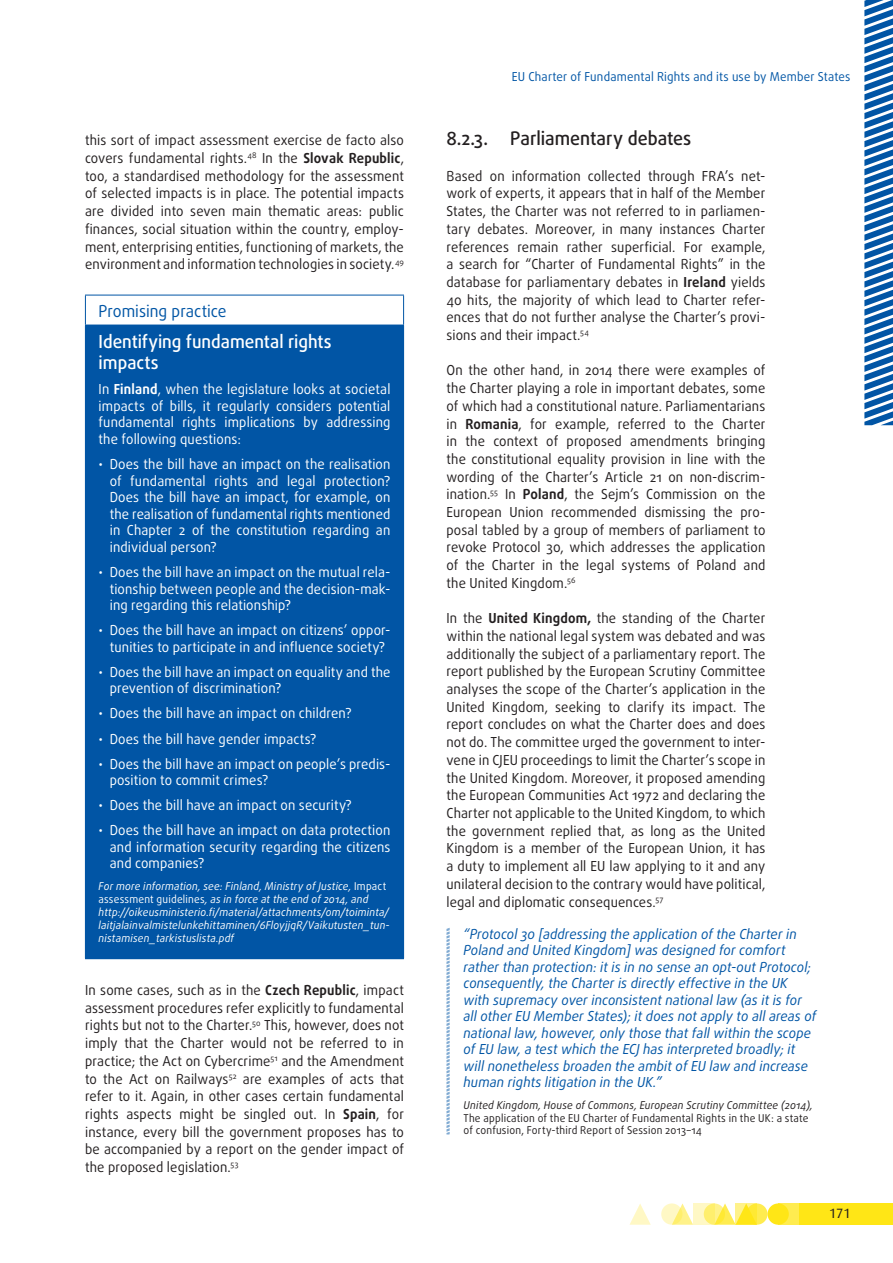
<style>
.page{position:relative;width:893px;height:1263px;background:#fff}
.page>*{position:absolute;margin:0;border:0;box-sizing:border-box;transform-origin:0 0}
.title_1_1_1{font:500 18.75px "Daxline Pro";color:#231f20;scale:.95 1}
.PROMISING_title{font:500 18px/21.6px "Daxline Pro";color:#fff;scale:.95 1}
.PROMISING_super{font:16.5px "Daxline Pro";color:#0155a5;scale:.95 1}
.body{font:13.8px/17.7px "Daxline Pro";letter-spacing:.01em;color:#231f20;text-align:justify;scale:.95 1}
.PROMISING_body{font:13.8px/16.5px "Daxline Pro";letter-spacing:.01em;color:#fff;text-align:justify;scale:.95 1}
.quote_text{font:italic 13.8px/16.5px "Daxline Pro";letter-spacing:.005em;color:#0155a5;scale:.95 1}
.t1{font:13.5px "Dax";color:#231f20}
.t2{font:12.3px "Daxline Pro";letter-spacing:.015em;color:#0155a5;scale:.95 1}
.PROMISING_more_info{font:italic 10.8px/12.9px "Daxline Pro";letter-spacing:.02em;color:#fff;scale:.95 1}
.quote_source{font:10.8px/12.9px "Daxline Pro";letter-spacing:.02em;color:#231f20;scale:.95 1}
.s1{font-weight:700}
.s2{font-style:normal}
.s3{font-style:italic}
</style>
<div class="page">
<div style="left:746px;top:1203px;width:21px;height:22px;background:#ffec50;border-radius:50%"></div>
<div style="left:778px;top:1203px;width:21px;height:22px;background:#ffec50"></div>
<div style="left:799px;top:1203px;width:94px;height:22px;background:#ffe616"></div>
<svg style="left:675px;top:1203px;width:18px;height:22px"></svg>
<svg style="left:629px;top:1204px;width:22px;height:21px"></svg>
<div style="left:767px;top:1203px;width:22px;height:22px;background:#ffe616;border-radius:50%"></div>
<svg style="left:718px;top:1203px;width:18px;height:22px"></svg>
<svg style="left:704px;top:1203px;width:21px;height:22px"></svg>
<svg style="left:661px;top:1203px;width:21px;height:22px"></svg>
<svg style="left:736px;top:1203px;width:21px;height:22px"></svg>
<svg style="left:693px;top:1203px;width:21px;height:22px"></svg>
<svg style="left:864px;top:0;width:29px;height:425px"></svg>
<div style="left:85px;top:325px;width:319px;height:634px;background:#0155a5"></div>
<hr style="left:85px;top:295px;width:1px;height:30px;background:#0155a5">
<hr style="left:403px;top:295px;width:1px;height:30px;background:#0155a5">
<hr style="left:85px;top:295px;width:319px;height:1px;background:#0155a5">
<svg style="left:446px;top:928px;width:4px;height:206px"></svg>
<p class="body" style="left:85px;top:132px;width:337px">this sort of impact assessment exercise de facto also covers fundamental rights.<sup>48</sup> In the <span class="s1">Slovak Republic</span>, too, a standardised methodology for the assessment of selected impacts is in place. The potential impacts are divided into seven main thematic areas: public finances, social situation within the country, employ&shy;ment, enterprising entities, functioning of markets, the environment and information technologies in society.<sup>49</sup></p>
<p class="PROMISING_super" style="left:99px;top:300px;width:136px">Promising practice</p>
<p class="PROMISING_title" style="left:99px;top:330px;width:247px">Identifying fundamental rights impacts</p>
<p class="PROMISING_body" style="left:99px;top:381px;width:309px">In <span class="s1">Finland</span>, when the legislature looks at societal impacts of bills, it regularly considers potential fundamental rights implications by addressing the following questions:</p>
<p class="PROMISING_body" style="left:110px;top:456px;width:297px;text-indent:-11px">• Does the bill have an impact on the realisation of fundamental rights and legal protection?<br>Does the bill have an impact, for example, on the realisation of fundamental rights mentioned in Chapter 2 of the constitution regarding an individual person?</p>
<p class="PROMISING_body" style="left:110px;top:564px;width:297px;text-indent:-11px">• Does the bill have an impact on the mutual rela&shy;tionship between people and the decision-mak&shy;ing regarding this relationship?</p>
<p class="PROMISING_body" style="left:99px;top:622px;width:309px;text-align:center">• Does the bill have an impact on citizens’ oppor&shy;tunities to participate in and influence society?</p>
<p class="PROMISING_body" style="left:110px;top:664px;width:297px;text-indent:-11px">• Does the bill have an impact on equality and the prevention of discrimination?</p>
<p class="PROMISING_body" style="left:99px;top:705px;width:268px">• Does the bill have an impact on children?</p>
<p class="PROMISING_body" style="left:99px;top:730px;width:231px">• Does the bill have gender impacts?</p>
<p class="PROMISING_body" style="left:110px;top:755px;width:297px;text-indent:-11px">• Does the bill have an impact on people’s predis&shy;position to commit crimes?</p>
<p class="PROMISING_body" style="left:99px;top:797px;width:268px">• Does the bill have an impact on security?</p>
<p class="PROMISING_body" style="left:110px;top:822px;width:297px;text-indent:-11px">• Does the bill have an impact on data protection and information security regarding the citizens and companies?</p>
<p class="PROMISING_more_info" style="left:99px;top:879px;width:308px">For more information, see: Finland, Ministry of Justice, <span class="s2">Impact assessment guidelines</span>, as in force at the end of 2014, and http://oikeusministerio.fi/material/attachments/om/toiminta/ laitjalainvalmistelunkehittaminen/6FloyjjqR/Vaikutusten_tun&shy;nistamisen_tarkistuslista.pdf</p>
<p class="body" style="left:85px;top:981px;width:337px">In some cases, such as in the <span class="s1">Czech Republic</span>, impact assessment procedures refer explicitly to fundamental rights but not to the Charter.<sup>50</sup> This, however, does not imply that the Charter would not be referred to in practice; the Act on Cybercrime<sup>51</sup> and the Amendment to the Act on Railways<sup>52</sup> are examples of acts that refer to it. Again, in other cases certain fundamental rights aspects might be singled out. In <span class="s1">Spain</span>, for instance, every bill the government proposes has to be accompanied by a report on the gender impact of the proposed legislation.<sup>53</sup></p>
<p class="t2" style="left:512px;top:68px;width:358px">EU Charter of Fundamental Rights and its use by Member States</p>
<p class="title_1_1_1" style="left:446px;top:126px;width:42px">8.2.3.</p>
<p class="title_1_1_1" style="left:510px;top:126px;width:192px">Parliamentary debates</p>
<p class="body" style="left:446px;top:167px;width:337px">Based on information collected through FRA’s net&shy;work of experts, it appears that in half of the Member States, the Charter was not referred to in parliamen&shy;tary debates. Moreover, in many instances Charter references remain rather superficial. For example, a search for “Charter of Fundamental Rights” in the database for parliamentary debates in <span class="s1">Ireland</span> yields 40 hits, the majority of which lead to Charter refer&shy;ences that do not further analyse the Charter’s provi&shy;sions and their impact.<sup>54</sup></p>
<p class="body" style="left:446px;top:362px;width:337px">On the other hand, in 2014 there were examples of the Charter playing a role in important debates, some of which had a constitutional nature. Parliamentarians in <span class="s1">Romania</span>, for example, referred to the Charter in the context of proposed amendments bringing the constitutional equality provision in line with the wording of the Charter’s Article 21 on non-discrim&shy;ination.<sup>55</sup> In <span class="s1">Poland</span>, the Sejm’s Commission on the European Union recommended dismissing the pro&shy;posal tabled by a group of members of parliament to revoke Protocol 30, which addresses the application of the Charter in the legal systems of Poland and the United Kingdom.<sup>56</sup></p>
<p class="body" style="left:446px;top:609px;width:337px">In the <span class="s1">United Kingdom,</span> the standing of the Charter within the national legal system was debated and was additionally the subject of a parliamentary report. The report published by the European Scrutiny Committee analyses the scope of the Charter’s application in the United Kingdom, seeking to clarify its impact. The report concludes on what the Charter does and does not do. The committee urged the government to inter&shy;vene in CJEU proceedings to limit the Charter’s scope in the United Kingdom. Moreover, it proposed amending the European Communities Act 1972 and declaring the Charter not applicable to the United Kingdom, to which the government replied that, as long as the United Kingdom is a member of the European Union, it has a duty to implement all EU law applying to it and any unilateral decision to the contrary would have political, legal and diplomatic consequences.<sup>57</sup></p>
<p class="quote_text" style="left:463px;top:925px;width:373px">“Protocol 30 [addressing the application of the Charter in Poland and United Kingdom] was designed for comfort rather than protection: it is in no sense an opt-out Protocol; consequently, the Charter is directly effective in the UK with supremacy over inconsistent national law (as it is for all other EU Member States); it does not apply to all areas of national law, however, only those that fall within the scope of EU law, a test which the ECJ has interpreted broadly; it will nonetheless broaden the ambit of EU law and increase human rights litigation in the UK.”</p>
<p class="quote_source" style="left:463px;top:1098px;width:369px"><span class="s3">United Kingdom, House of Commons, European Scrutiny Committee (2014),<br></span>The application of the EU Charter of Fundamental Rights in the UK: a state of confusion, Forty-third Report of Session 2013–14</p>
<p class="t1" style="left:829px;top:1206px;width:23px">171</p>
</div>
